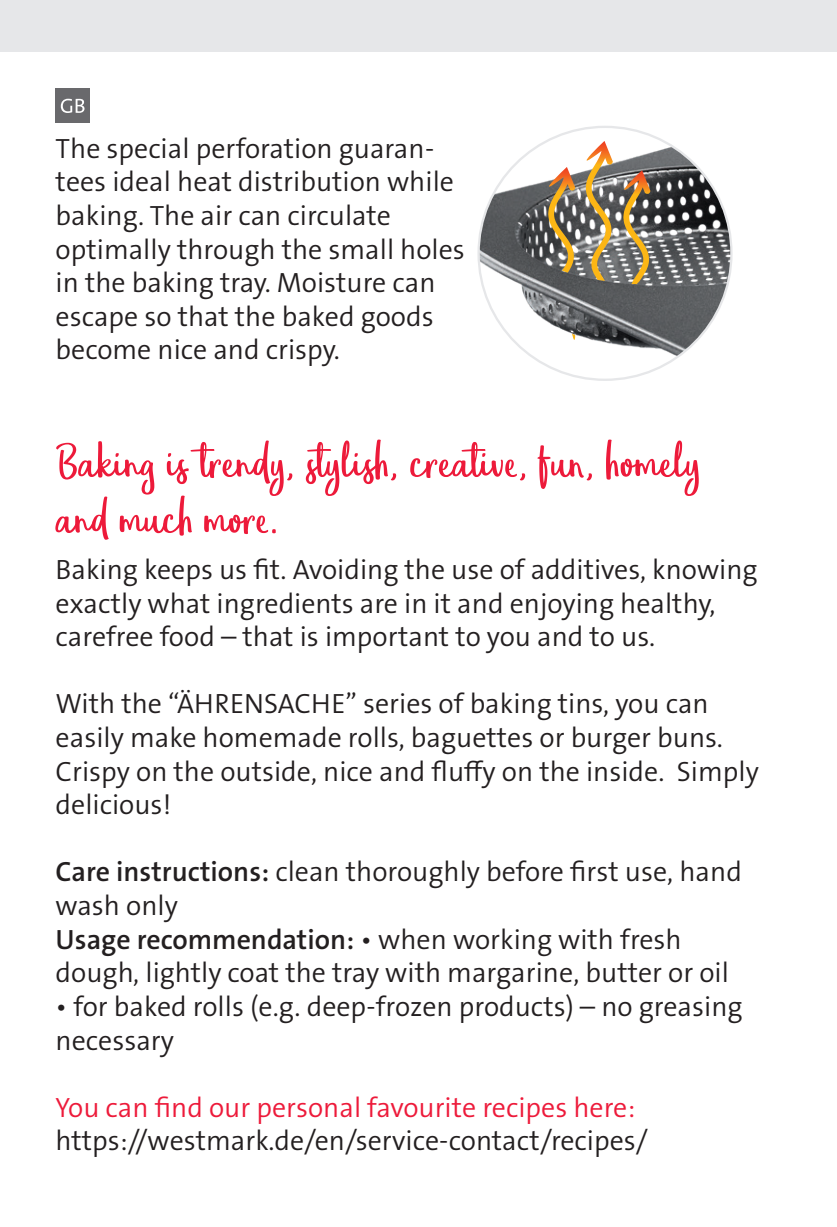
<style>
.page{position:relative;width:837px;height:1227px;background:#fff}
.page>*{position:absolute;margin:0;border:0;box-sizing:border-box;transform-origin:0 0}
.t1{font:52px/56px "Eufoniem One";color:#ed1a3a}
.t2{font:300 28px/33.6px "The Sans B W4";color:#231f20}
.t3{font:300 28px "The Sans B W4";color:#ed1a3a}
.s1{font-family:"The Sans B W6";font-weight:600}
</style>
<div class="page">
<div style="left:56px;top:89px;width:34px;height:34px;background:#69696c"></div>
<svg style="left:61px;top:99px;width:24px;height:14px"></svg>
<div style="left:0;top:0;width:837px;height:52px;background:#e6e7e9"></div>
<img style="left:479px;top:127px;width:252px;height:253px;border-radius:126px">
<svg style="left:546px;top:167px;width:29px;height:106px;background:#9b8664"></svg>
<svg style="left:584px;top:141px;width:29px;height:140px"></svg>
<svg style="left:621px;top:170px;width:29px;height:114px;background:#9a8563"></svg>
<svg style="left:572px;top:333px;width:3px;height:7px"></svg>
<p class="t2" style="left:56px;top:132px;width:411px">The special perforation guaran&shy;tees ideal heat distribution while baking. The air can circulate optimally through the small holes in the baking tray. Moisture can escape so that the baked goods become nice and crispy.</p>
<h1 class="t1" style="left:56px;top:437px;width:646px">Baking is trendy, stylish, creative, fun, homely and much more.</h1>
<p class="t2" style="left:56px;top:553px;width:704px">Baking keeps us fit. Avoiding the use of additives, knowing exactly what ingredients are in it and enjoying healthy, carefree food – that is important to you and to us.</p>
<p class="t2" style="left:56px;top:687px;width:705px">With the “ÄHRENSACHE” series of baking tins, you can easily make homemade rolls, baguettes or burger buns.<br>Crispy on the outside, nice and fluffy on the inside. Simply delicious!</p>
<p class="t2" style="left:56px;top:855px;width:688px"><span class="s1">Care instructions:</span> clean thoroughly before first use, hand wash only<br><span class="s1">Usage recommendation:</span> • when working with fresh dough, lightly coat the tray with margarine, butter or oil</p>
<p class="t2" style="left:56px;top:989px;width:688px">• for baked rolls (e.g. deep-frozen products) – no greasing necessary</p>
<p class="t3" style="left:56px;top:1089px;width:581px">You can find our personal favourite recipes here:</p>
<p class="t2" style="left:56px;top:1124px;width:594px">https://westmark.de/en/service-contact/recipes/</p>
</div>
